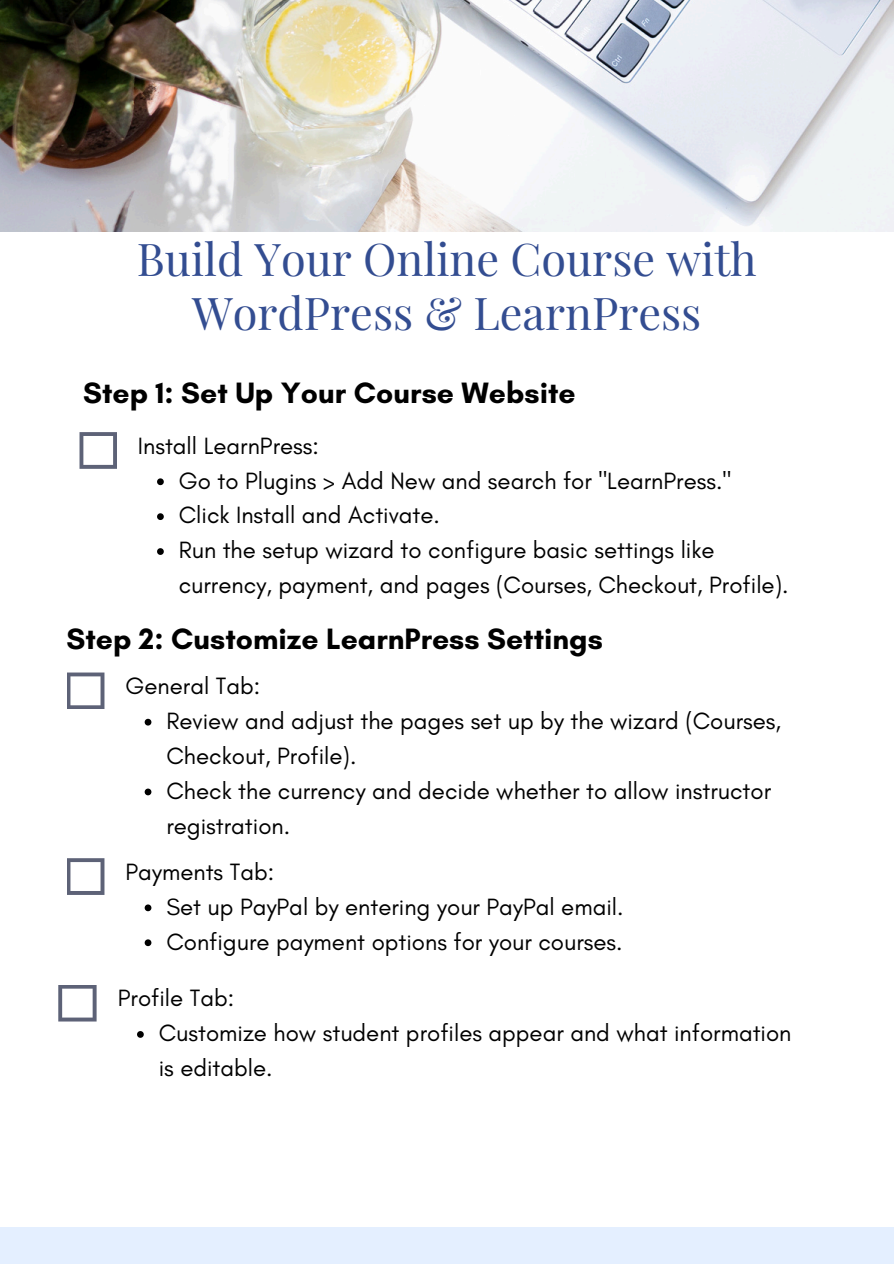
<style>
.page{position:relative;width:894px;height:1264px;background:#fff}
.page>*{position:absolute;margin:0;border:0;box-sizing:border-box;transform-origin:0 0}
.t1{font:45px/54px "Playfair Display";color:#334d91;text-align:center}
.t2{font:700 30px "Glacial Indifference";color:#000}
.t3{font:24px/34.8px "Glacial Indifference";color:#000}
</style>
<div class="page">
<div style="left:0;top:1227px;width:893px;height:36px;background:#e4efff"></div>
<img style="left:0;top:0;width:893px;height:232px">
<svg style="left:79px;top:432px;width:38px;height:37px"></svg>
<svg style="left:157px;top:478px;width:7px;height:7px"></svg>
<svg style="left:157px;top:513px;width:7px;height:7px"></svg>
<svg style="left:157px;top:548px;width:7px;height:7px"></svg>
<svg style="left:67px;top:672px;width:37px;height:37px"></svg>
<svg style="left:145px;top:718px;width:6px;height:7px"></svg>
<svg style="left:145px;top:788px;width:6px;height:7px"></svg>
<svg style="left:67px;top:858px;width:37px;height:37px"></svg>
<svg style="left:145px;top:904px;width:6px;height:7px"></svg>
<svg style="left:145px;top:939px;width:6px;height:7px"></svg>
<svg style="left:58px;top:985px;width:39px;height:36px"></svg>
<svg style="left:137px;top:1031px;width:7px;height:6px"></svg>
<h1 class="t1" style="left:137px;top:230px;width:621px">Build Your Online Course with<br>WordPress &amp; LearnPress</h1>
<p class="t2" style="left:83px;top:374px;width:494px">Step 1: Set Up Your Course Website</p>
<h2 class="t3" style="left:138px;top:428px;width:182px">Install LearnPress:</h2>
<p class="t3" style="left:179px;top:462px;width:554px">Go to Plugins &gt; Add New and search for "LearnPress."</p>
<p class="t3" style="left:179px;top:497px;width:263px">Click Install and Activate.</p>
<p class="t3" style="left:179px;top:532px;width:611px">Run the setup wizard to configure basic settings like currency, payment, and pages (Courses, Checkout, Profile).</p>
<p class="t2" style="left:66px;top:620px;width:537px">Step 2: Customize LearnPress Settings</p>
<p class="t3" style="left:125px;top:668px;width:136px">General Tab:</p>
<h2 class="t3" style="left:166px;top:703px;width:616px">Review and adjust the pages set up by the wizard (Courses,<br>Checkout, Profile).</h2>
<p class="t3" style="left:166px;top:773px;width:606px">Check the currency and decide whether to allow instructor registration.</p>
<p class="t3" style="left:125px;top:853px;width:150px">Payments Tab:</p>
<p class="t3" style="left:166px;top:888px;width:458px">Set up PayPal by entering your PayPal email.</p>
<p class="t3" style="left:166px;top:923px;width:457px">Configure payment options for your courses.</p>
<p class="t3" style="left:118px;top:980px;width:118px">Profile Tab:</p>
<p class="t3" style="left:159px;top:1015px;width:634px">Customize how student profiles appear and what information is editable.</p>
</div>
